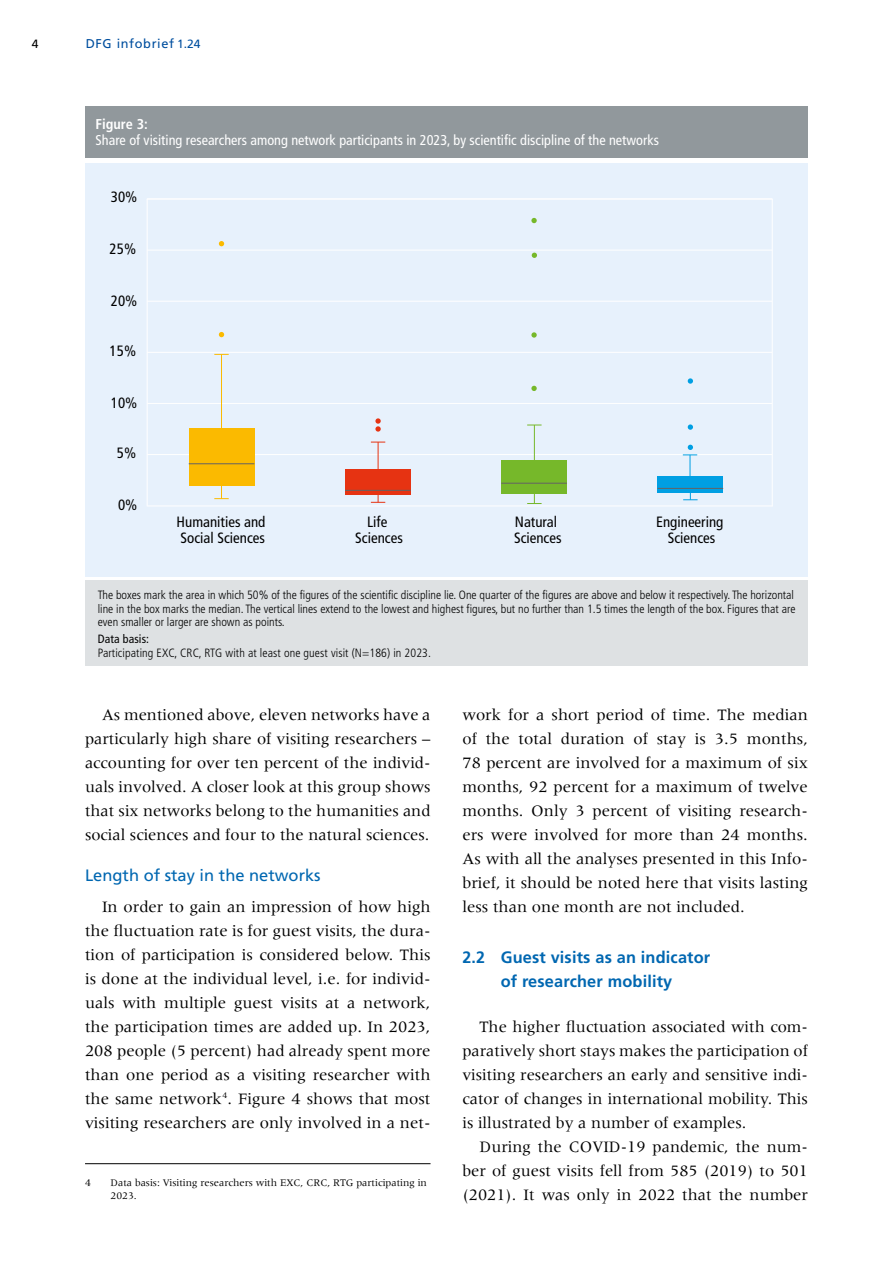
<style>
.page{position:relative;width:893px;height:1263px;background:#fff}
.page>*{position:absolute;margin:0;border:0;box-sizing:border-box;transform-origin:0 0}
.t1{font:16.5px/24px "Meridien LT Std";color:#000;text-align:justify}
.t2{font:700 16.5px/24px "Frutiger LT Std";letter-spacing:.01em;color:#0067b1;text-align:center}
.t3{font:16.5px "Frutiger LT Std";color:#0067b1}
.t4{font:condensed 15px/16.2px "Frutiger LT Std";color:#000;text-align:center}
.t5{font:condensed 14.25px "Frutiger LT Std";color:#fff}
.t6{font:700 condensed 14.25px "Frutiger LT Std";color:#fff}
.t7{font:12.75px "Frutiger LT Std";letter-spacing:.05em;color:#004f9f}
.t8{font:300 condensed 12px/13.5px "Frutiger LT Std";color:#000}
.t9{font:condensed 12px "Frutiger LT Std";letter-spacing:.01em;color:#000}
.t10{font:12px "Frutiger LT Std";color:#000}
.t11{font:10.5px/13.5px "Meridien LT Std";color:#000}
.s1{font-size:12px}
</style>
<div class="page">
<hr style="left:85px;top:1163px;width:346px;height:1px;background:#000">
<div style="left:85px;top:106px;width:723px;height:51px;background:#91989c"></div>
<div style="left:85px;top:163px;width:723px;height:414px;background:#e7f1fc"></div>
<hr style="left:147px;top:199px;width:1px;height:307px;background:#fff">
<hr style="left:147px;top:454px;width:625px;height:1px;background:#fff">
<hr style="left:147px;top:403px;width:625px;height:1px;background:#fff">
<hr style="left:147px;top:352px;width:625px;height:1px;background:#fff">
<hr style="left:147px;top:301px;width:625px;height:1px;background:#fff">
<hr style="left:147px;top:250px;width:625px;height:1px;background:#fff">
<div style="left:189px;top:428px;width:65px;height:36px;background:#fbba00"></div>
<div style="left:345px;top:469px;width:66px;height:21px;background:#e63312"></div>
<div style="left:501px;top:461px;width:66px;height:22px;background:#76b82a"></div>
<div style="left:657px;top:476px;width:66px;height:12px;background:#009fe3"></div>
<div style="left:189px;top:464px;width:65px;height:21px;background:#fbba00"></div>
<hr style="left:345px;top:490px;width:66px;height:4px;background:#e63312">
<div style="left:501px;top:483px;width:66px;height:10px;background:#76b82a"></div>
<hr style="left:657px;top:488px;width:66px;height:4px;background:#009fe3">
<hr style="left:772px;top:199px;width:1px;height:307px;background:#fff">
<hr style="left:147px;top:198px;width:626px;height:1px;background:#fff">
<hr style="left:147px;top:505px;width:626px;height:1px;background:#fff">
<svg style="left:214px;top:354px;width:15px;height:1px"></svg>
<svg style="left:214px;top:485px;width:15px;height:14px"></svg>
<svg style="left:371px;top:489px;width:14px;height:14px"></svg>
<svg style="left:527px;top:493px;width:15px;height:11px"></svg>
<svg style="left:683px;top:487px;width:15px;height:13px"></svg>
<hr style="left:189px;top:463px;width:65px;height:1px;background:#646363">
<svg style="left:219px;top:332px;width:5px;height:5px"></svg>
<svg style="left:531px;top:332px;width:6px;height:6px"></svg>
<svg style="left:531px;top:218px;width:6px;height:5px"></svg>
<svg style="left:532px;top:253px;width:5px;height:5px"></svg>
<svg style="left:375px;top:418px;width:6px;height:14px"></svg>
<svg style="left:531px;top:386px;width:6px;height:5px"></svg>
<svg style="left:688px;top:424px;width:5px;height:6px"></svg>
<svg style="left:688px;top:378px;width:5px;height:6px"></svg>
<svg style="left:219px;top:241px;width:5px;height:5px"></svg>
<hr style="left:221px;top:354px;width:1px;height:75px;background:#fbba00">
<svg style="left:371px;top:442px;width:14px;height:1px"></svg>
<hr style="left:378px;top:442px;width:1px;height:33px;background:#e63312">
<svg style="left:527px;top:425px;width:15px;height:1px"></svg>
<hr style="left:534px;top:425px;width:1px;height:41px;background:#76b82a">
<svg style="left:683px;top:445px;width:14px;height:31px"></svg>
<hr style="left:345px;top:490px;width:66px;height:1px;background:#646363">
<hr style="left:501px;top:483px;width:66px;height:1px;background:#646363">
<hr style="left:658px;top:488px;width:65px;height:1px;background:#646363">
<div style="left:85px;top:581px;width:723px;height:85px;background:#dee1e3"></div>
<p class="t10" style="left:32px;top:37px;width:8px">4</p>
<p class="t7" style="left:86px;top:36px;width:116px">DFG infobrief <span class="s1">1.24</span></p>
<p class="t6" style="left:96px;top:116px;width:54px">Figure 3:</p>
<p class="t5" style="left:96px;top:132px;width:565px">Share of visiting researchers among network participants in 2023, by scientific discipline of the networks</p>
<p class="t4" style="left:111px;top:188px;width:28px">30%</p>
<p class="t4" style="left:110px;top:240px;width:28px">25%</p>
<p class="t4" style="left:111px;top:292px;width:28px">20%</p>
<p class="t4" style="left:110px;top:343px;width:28px">15%</p>
<p class="t4" style="left:111px;top:395px;width:28px">10%</p>
<p class="t4" style="left:117px;top:445px;width:21px">5%</p>
<p class="t4" style="left:118px;top:497px;width:21px">0%</p>
<p class="t4" style="left:177px;top:513px;width:90px;text-align:left">Humanities and<br>Social Sciences</p>
<p class="t4" style="left:355px;top:513px;width:49px">Life<br>Sciences</p>
<p class="t4" style="left:514px;top:513px;width:49px;text-align:left">Natural<br>Sciences</p>
<p class="t4" style="left:656px;top:513px;width:69px">Engineering<br>Sciences</p>
<p class="t8" style="left:98px;top:588px;width:699px">The boxes mark the area in which 50% of the figures of the scientific discipline lie. One quarter of the figures are above and below it respectively. The horizontal line in the box marks the median. The vertical lines extend to the lowest and highest figures, but no further than 1.5 times the length of the box. Figures that are even smaller or larger are shown as points.</p>
<p class="t9" style="left:98px;top:631px;width:53px">Data basis:</p>
<p class="t8" style="left:98px;top:646px;width:335px">Participating EXC, CRC, RTG with at least one guest visit (N=186) in 2023.</p>
<p class="t1" style="left:85px;top:703px;width:347px;text-indent:17px">As mentioned above, eleven networks have a particularly high share of visiting researchers – accounting for over ten percent of the individ&shy;uals involved. A closer look at this group shows that six networks belong to the humanities and social sciences and four to the natural sciences.</p>
<p class="t3" style="left:85px;top:866px;width:237px">Length of stay in the networks</p>
<p class="t1" style="left:85px;top:895px;width:347px;text-indent:17px">In order to gain an impression of how high the fluctuation rate is for guest visits, the dura&shy;tion of participation is considered below. This is done at the individual level, i.e. for individ&shy;uals with multiple guest visits at a network, the participation times are added up. In 2023, 208 people (5 percent) had already spent more than one period as a visiting researcher with the same network<sup>4</sup>. Figure 4 shows that most visiting researchers are only involved in a net-</p>
<p class="t11" style="left:85px;top:1175px;width:7px">4</p>
<p class="t11" style="left:111px;top:1175px;width:318px">Data basis: Visiting researchers with EXC, CRC, RTG participating in<br>2023.</p>
<p class="t1" style="left:462px;top:703px;width:347px">work for a short period of time. The median of the total duration of stay is 3.5 months, 78 percent are involved for a maximum of six months, 92 percent for a maximum of twelve months. Only 3 percent of visiting research&shy;ers were involved for more than 24 months.<br>As with all the analyses presented in this Info&shy;brief, it should be noted here that visits lasting less than one month are not included.</p>
<p class="t2" style="left:462px;top:945px;width:249px">2.2 Guest visits as an indicator of researcher mobility</p>
<p class="t1" style="left:462px;top:1015px;width:347px;text-indent:17px">The higher fluctuation associated with com&shy;paratively short stays makes the participation of visiting researchers an early and sensitive indi&shy;cator of changes in international mobility. This is illustrated by a number of examples.</p>
<p class="t1" style="left:462px;top:1135px;width:347px;text-indent:17px">During the COVID-19 pandemic, the num&shy;ber of guest visits fell from 585 (2019) to 501 (2021). It was only in 2022 that the number</p>
</div>
